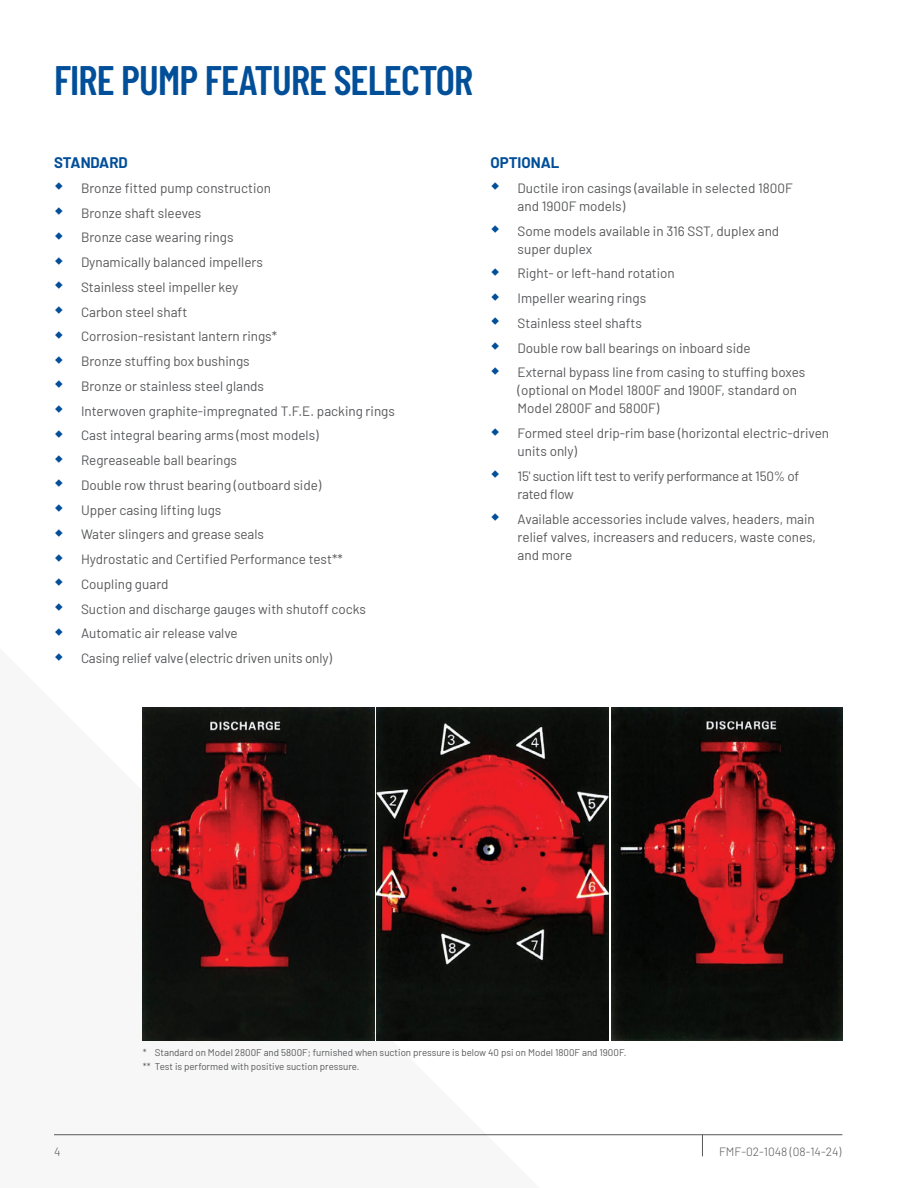
<style>
.page{position:relative;width:918px;height:1188px;background:#fff}
.page>*{position:absolute;margin:0;border:0;box-sizing:border-box;transform-origin:0 0}
.t1{font:600 41.1px "Barlow Condensed";letter-spacing:-.02em;color:#014e99}
.t2{font:700 15px "Barlow";color:#014e99}
.t3{font:13.5px/24.8px "Barlow";color:#57585a}
.t4{font:13.5px/18px "Barlow";letter-spacing:-.02em;color:#57585a}
.t5{font:300 12px "Barlow";color:#57585a}
.t6{font:9.75px/13.5px "Barlow";color:#57585a}
</style>
<div class="page">
<svg style="left:54px;top:707px;width:520px;height:429px"></svg>
<hr style="left:54px;top:1134px;width:788px;height:1px;background:#57585a">
<svg style="left:702px;top:1135px;width:1px;height:21px"></svg>
<img style="left:143px;top:708px;width:231px;height:333px">
<img style="left:377px;top:708px;width:231px;height:333px">
<img style="left:611px;top:708px;width:231px;height:333px">
<h1 class="t1" style="left:54px;top:51px;width:421px">FIRE PUMP FEATURE SELECTOR</h1>
<p class="t2" style="left:54px;top:152px;width:75px">STANDARD</p>
<p class="t3" style="left:81px;top:175px;width:315px">Bronze fitted pump construction<br>Bronze shaft sleeves<br>Bronze case wearing rings<br>Dynamically balanced impellers<br>Stainless steel impeller key<br>Carbon steel shaft<br>Corrosion-resistant lantern rings*<br>Bronze stuffing box bushings<br>Bronze or stainless steel glands<br>Interwoven graphite-impregnated T.F.E. packing rings Cast integral bearing arms (most models)<br>Regreaseable ball bearings<br>Double row thrust bearing (outboard side)<br>Upper casing lifting lugs<br>Water slingers and grease seals<br>Hydrostatic and Certified Performance test** Coupling guard<br>Suction and discharge gauges with shutoff cocks Automatic air release valve<br>Casing relief valve (electric driven units only)</p>
<p class="t2" style="left:491px;top:152px;width:70px">OPTIONAL</p>
<p class="t3" style="left:518px;top:178px;width:277px;line-height:18px">Ductile iron casings (available in selected 1800F and 1900F models)</p>
<p class="t3" style="left:518px;top:221px;width:263px;line-height:18px">Some models available in 316 SST, duplex and super duplex</p>
<p class="t3" style="left:518px;top:260px;width:289px">Right- or left-hand rotation<br>Impeller wearing rings<br>Stainless steel shafts<br>Double row ball bearings on inboard side<br>External bypass line from casing to stuffing boxes</p>
<p class="t3" style="left:518px;top:381px;width:281px;line-height:18px">(optional on Model 1800F and 1900F, standard on<br>Model 2800F and 5800F)</p>
<p class="t3" style="left:518px;top:423px;width:313px;line-height:18px">Formed steel drip-rim base (horizontal electric-driven units only)</p>
<p class="t4" style="left:518px;top:466px;width:283px">15' suction lift test to verify performance at 150% of rated flow</p>
<p class="t3" style="left:518px;top:509px;width:300px;line-height:18px;text-align:justify">Available accessories include valves, headers, main relief valves, increasers and reducers, waste cones, and more</p>
<p class="t6" style="left:143px;top:1045px;width:485px">* Standard on Model 2800F and 5800F; furnished when suction pressure is below 40 psi on Model 1800F and 1900F. ** Test is performed with positive suction pressure.</p>
<p class="t5" style="left:54px;top:1143px;width:8px">4</p>
<p class="t5" style="left:719px;top:1143px;width:124px">FMF-02-1048 (08-14-24)</p>
</div>
